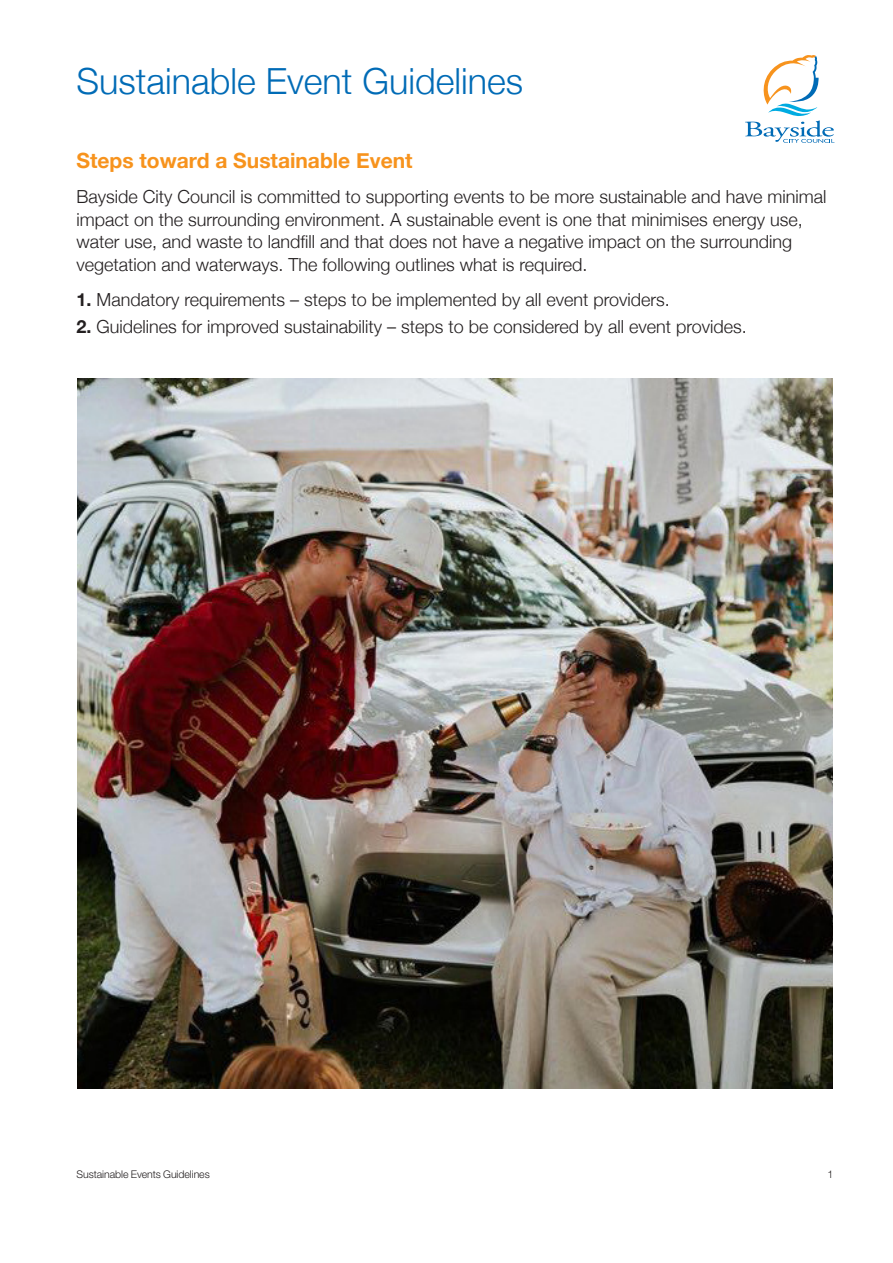
<style>
.page{position:relative;width:893px;height:1263px;background:#fff}
.page>*{position:absolute;margin:0;border:0;box-sizing:border-box;transform-origin:0 0}
.t1{font:300 36px "Helvetica Neue";color:#006bb6}
.t2{font:700 21px "Helvetica Neue";color:#f7931d}
.t3{font:300 18px/22.5px "Helvetica Neue";color:#231f20}
.t4{font:300 10.65px "Helvetica Neue LT Std";letter-spacing:-.005em;color:#231f20}
.s1{font-weight:700}
</style>
<div class="page">
<svg style="left:745px;top:55px;width:89px;height:88px"></svg>
<img style="left:77px;top:379px;width:756px;height:709px">
<p class="t1" style="left:77px;top:52px;width:448px">Sustainable Event Guidelines</p>
<p class="t2" style="left:77px;top:144px;width:338px">Steps toward a Sustainable Event</p>
<p class="t3" style="left:77px;top:184px;width:751px">Bayside City Council is committed to supporting events to be more sustainable and have minimal impact on the surrounding environment. A sustainable event is one that minimises energy use, water use, and waste to landfill and that does not have a negative impact on the surrounding vegetation and waterways. The following outlines what is required.</p>
<p class="t3" style="left:77px;top:287px;width:595px"><span class="s1">1.</span> Mandatory requirements – steps to be implemented by all event providers.</p>
<p class="t3" style="left:77px;top:314px;width:672px"><span class="s1">2.</span> Guidelines for improved sustainability – steps to be considered by all event provides.</p>
<p class="t4" style="left:77px;top:1167px;width:135px">Sustainable Events Guidelines</p>
<p class="t4" style="left:828px;top:1167px;width:7px">1</p>
</div>
